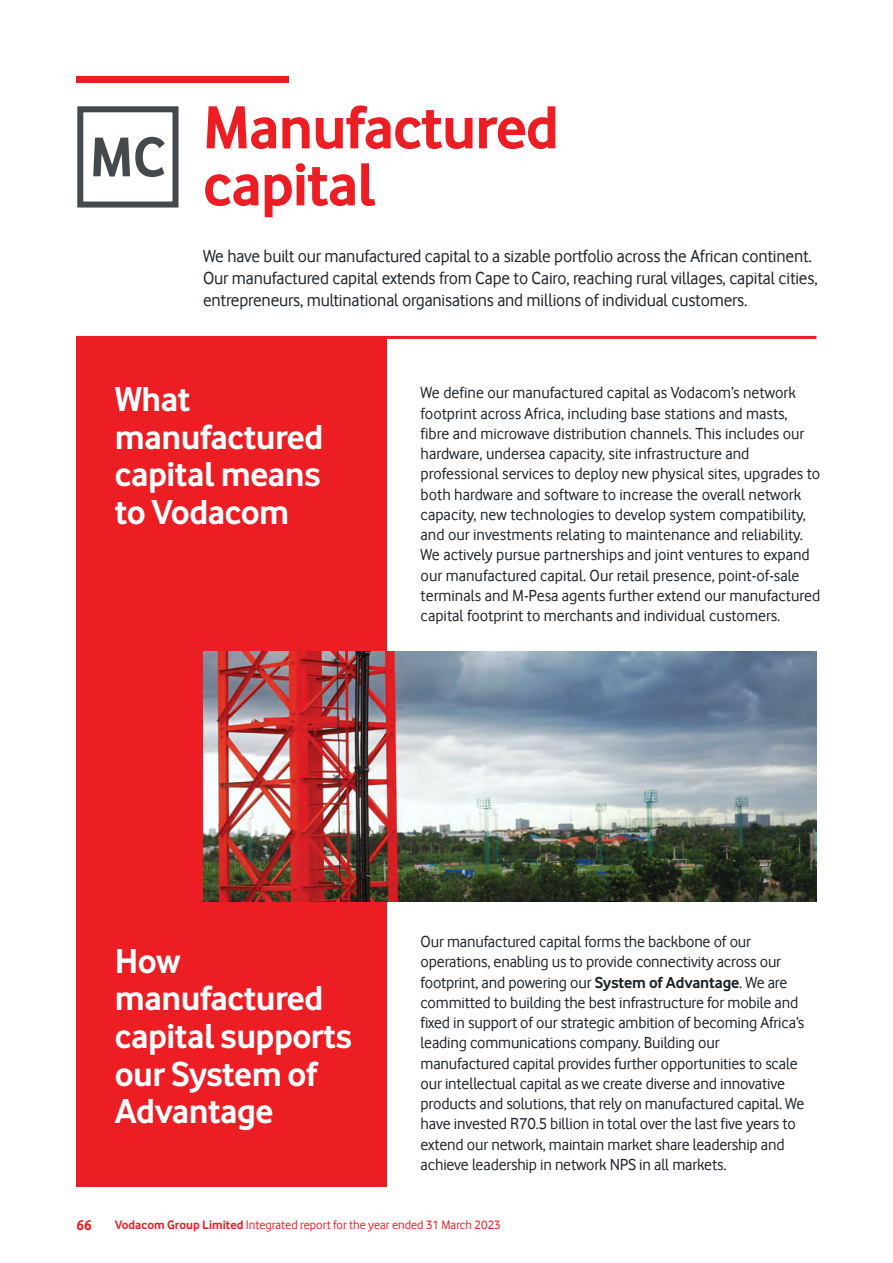
<style>
.page{position:relative;width:893px;height:1263px;background:#fff}
.page>*{position:absolute;margin:0;border:0;box-sizing:border-box;transform-origin:0 0}
.t1{font:700 63px/57px "Vodafone Rg";letter-spacing:-.02em;color:#ed1d24}
.t2{font:700 58.05px "Vodafone Rg";color:#44494d}
.t3{font:700 36px/37.5px "Vodafone Rg";letter-spacing:-.015em;color:#fff}
.t4{font:18px/21.8px "Vodafone Rg";letter-spacing:-.01em;color:#1c2329}
.t5{font:16.5px/20.2px "Vodafone Rg";letter-spacing:-.01em;color:#1c2329}
.t6{font:700 15px "Vodafone Rg";color:#ed1d24}
.t7{font:12.75px "Vodafone Rg";color:#ed1d24}
.s1{font-weight:700}
</style>
<div class="page">
<div style="left:77px;top:336px;width:310px;height:850px;background:#ed1d24"></div>
<div style="left:77px;top:77px;width:212px;height:6px;background:#ed1d24"></div>
<hr style="left:77px;top:336px;width:739px;height:3px;background:#ed1d24">
<img style="left:203px;top:652px;width:613px;height:250px">
<div style="left:77px;top:106px;width:102px;height:102px;border:6px solid #44494d"></div>
<h2 class="t2" style="left:90px;top:123px;width:78px">MC</h2>
<h1 class="t1" style="left:203px;top:98px;width:358px">Manufactured capital</h1>
<p class="t4" style="left:203px;top:245px;width:616px">We have built our manufactured capital to a sizable portfolio across the African continent.<br>Our manufactured capital extends from Cape to Cairo, reaching rural villages, capital cities, entrepreneurs, multinational organisations and millions of individual customers.</p>
<h3 class="t3" style="left:115px;top:380px;width:210px">What manufactured capital means to Vodacom</h3>
<p class="t5" style="left:421px;top:383px;width:401px">We define our manufactured capital as Vodacom’s network footprint across Africa, including base stations and masts, fibre and microwave distribution channels. This includes our hardware, undersea capacity, site infrastructure and professional services to deploy new physical sites, upgrades to both hardware and software to increase the overall network capacity, new technologies to develop system compatibility, and our investments relating to maintenance and reliability.<br>We actively pursue partnerships and joint ventures to expand our manufactured capital. Our retail presence, point-of-sale terminals and M-Pesa agents further extend our manufactured capital footprint to merchants and individual customers.</p>
<h3 class="t3" style="left:115px;top:942px;width:239px">How manufactured capital supports our System of<br>Advantage</h3>
<p class="t5" style="left:421px;top:931px;width:385px">Our manufactured capital forms the backbone of our operations, enabling us to provide connectivity across our footprint, and powering our <span class="s1">System of Advantage</span>. We are committed to building the best infrastructure for mobile and fixed in support of our strategic ambition of becoming Africa’s leading communications company. Building our manufactured capital provides further opportunities to scale our intellectual capital as we create diverse and innovative products and solutions, that rely on manufactured capital. We have invested R70.5 billion in total over the last five years to extend our network, maintain market share leadership and achieve leadership in network NPS in all markets.</p>
<p class="t6" style="left:77px;top:1217px;width:17px">66</p>
<p class="t7" style="left:115px;top:1218px;width:387px"><span class="s1">Vodacom Group Limited</span> Integrated report for the year ended 31 March 2023</p>
</div>
